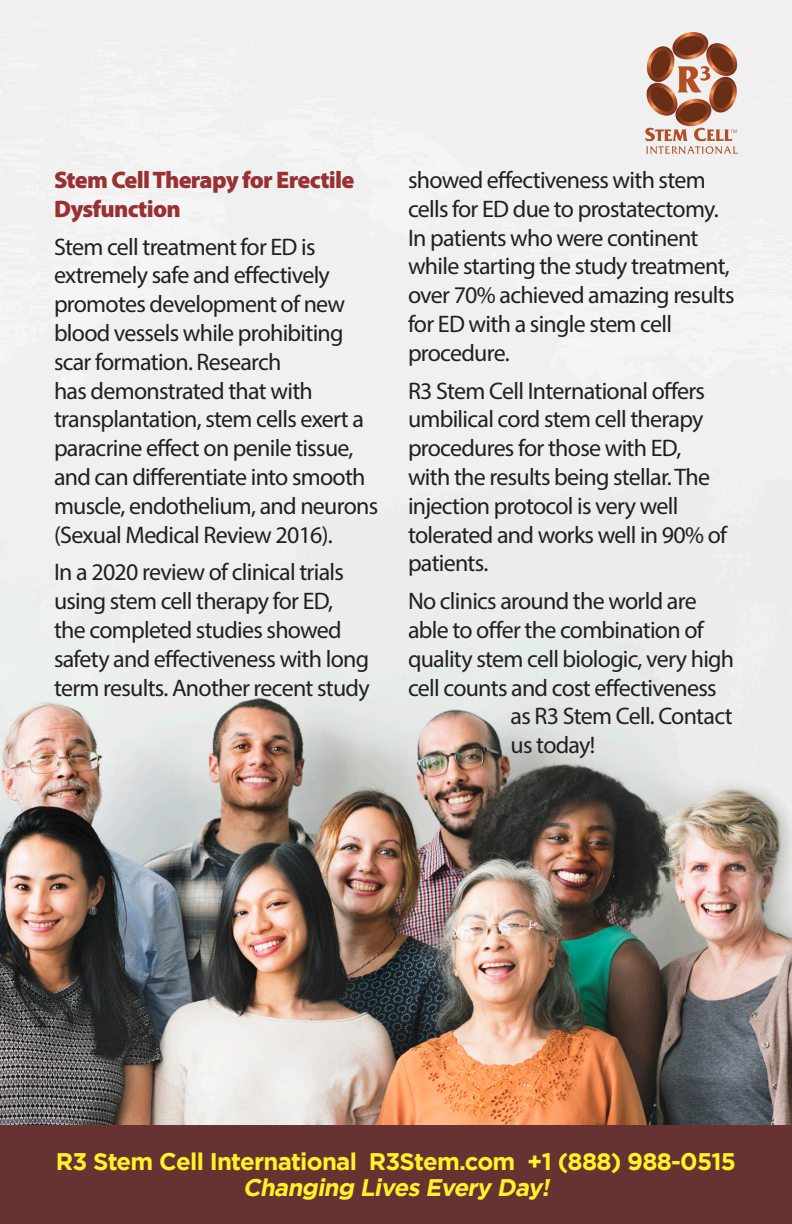
<style>
.page{position:relative;width:792px;height:1224px;background:#fff}
.page>*{position:absolute;margin:0;border:0;box-sizing:border-box;transform-origin:0 0}
.t1{font:24px/28.8px "Myriad Pro";letter-spacing:-.03em;color:#231f20}
.t2{font:700 24px "Gotham";letter-spacing:-.03em;color:#fff229}
.t3{font:900 24px/28.8px "Myriad Pro";letter-spacing:-.03em;color:#993132}
.t4{font:italic 700 24px "Gotham";color:#fff229}
</style>
<div class="page">
<img style="left:0;top:0;width:792px;height:1125px">
<svg style="left:645px;top:32px;width:94px;height:122px"></svg>
<div style="left:0;top:1125px;width:792px;height:99px;background:#663232"></div>
<p class="t3" style="left:54px;top:165px;width:302px">Stem Cell Therapy for Erectile<br>Dysfunction</p>
<p class="t1" style="left:54px;top:232px;width:326px">Stem cell treatment for ED is extremely safe and effectively promotes development of new blood vessels while prohibiting scar formation. Research<br>has demonstrated that with transplantation, stem cells exert a paracrine effect on penile tissue, and can differentiate into smooth muscle, endothelium, and neurons (Sexual Medical Review 2016).</p>
<p class="t1" style="left:54px;top:558px;width:317px">In a 2020 review of clinical trials using stem cell therapy for ED, the completed studies showed safety and effectiveness with long term results. Another recent study</p>
<p class="t1" style="left:408px;top:165px;width:328px">showed effectiveness with stem cells for ED due to prostatectomy.<br>In patients who were continent while starting the study treatment, over 70% achieved amazing results for ED with a single stem cell procedure.</p>
<p class="t1" style="left:408px;top:376px;width:321px">R3 Stem Cell International offers umbilical cord stem cell therapy procedures for those with ED, with the results being stellar. The injection protocol is very well tolerated and works well in 90% of patients.</p>
<p class="t1" style="left:408px;top:586px;width:290px">No clinics around the world are</p>
<p class="t1" style="left:408px;top:615px;width:297px">able to offer the combination of</p>
<p class="t1" style="left:408px;top:644px;width:328px">quality stem cell biologic, very high</p>
<p class="t1" style="left:408px;top:673px;width:310px">cell counts and cost effectiveness</p>
<p class="t1" style="left:511px;top:702px;width:223px">as R3 Stem Cell. Contact</p>
<p class="t1" style="left:511px;top:730px;width:86px">us today!</p>
<p class="t2" style="left:56px;top:1145px;width:682px">R3 Stem Cell International R3Stem.com +1 (888) 988-0515</p>
<p class="t4" style="left:243px;top:1171px;width:314px">Changing LivesEvery Day!</p>
</div>
